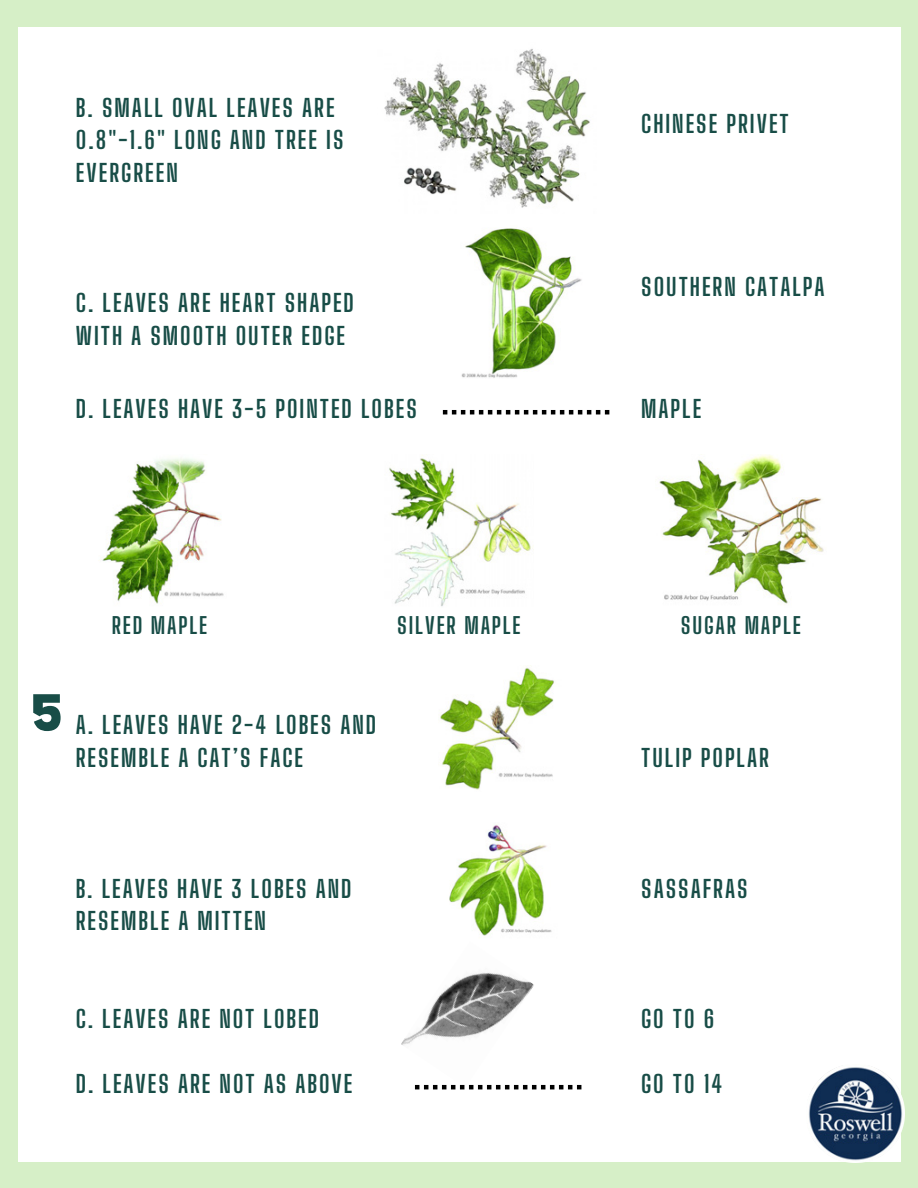
<style>
.page{position:relative;width:918px;height:1188px;background:#d6efc7}
.page>*{position:absolute;margin:0;border:0;box-sizing:border-box;transform-origin:0 0}
.t1{font:900 semi-condensed 51px "Bernoru";color:#184d47}
.t2{font:700 24px/32.7px "Big Shoulders Display";letter-spacing:.08em;color:#184d47}
.t3{font:700 22.5px "Big Shoulders Display";letter-spacing:.08em;color:#184d47}
</style>
<div class="page">
<div style="left:18px;top:27px;width:882px;height:1134px;background:#fff"></div>
<svg style="left:443px;top:410px;width:166px;height:4px"></svg>
<img style="left:101px;top:458px;width:123px;height:146px">
<img style="left:389px;top:455px;width:142px;height:152px">
<img style="left:659px;top:455px;width:165px;height:150px">
<img style="left:449px;top:824px;width:103px;height:112px">
<img style="left:440px;top:665px;width:114px;height:125px">
<img style="left:401px;top:972px;width:133px;height:115px">
<svg style="left:415px;top:1085px;width:166px;height:4px"></svg>
<img style="left:384px;top:49px;width:206px;height:159px">
<img style="left:461px;top:228px;width:121px;height:150px">
<img style="left:806px;top:1064px;width:98px;height:98px">
<h1 class="t2" style="left:76px;top:91px;width:269px">B. SMALL OVAL LEAVES ARE<br>0.8"-1.6" LONG AND TREE IS<br>EVERGREEN</h1>
<h1 class="t2" style="left:76px;top:287px;width:280px">C. LEAVES ARE HEART SHAPED<br>WITH A SMOOTH OUTER EDGE</h1>
<h1 class="t2" style="left:641px;top:107px;width:149px">CHINESE PRIVET</h1>
<h1 class="t2" style="left:641px;top:270px;width:185px">SOUTHERN CATALPA</h1>
<h1 class="t2" style="left:76px;top:392px;width:343px">D. LEAVES HAVE 3-5 POINTED LOBES</h1>
<h1 class="t2" style="left:641px;top:393px;width:62px">MAPLE</h1>
<p class="t3" style="left:112px;top:612px;width:97px">RED MAPLE</p>
<p class="t3" style="left:397px;top:612px;width:125px">SILVER MAPLE</p>
<p class="t3" style="left:681px;top:612px;width:122px">SUGAR MAPLE</p>
<p class="t1" style="left:31px;top:683px;width:33px">5</p>
<h1 class="t2" style="left:76px;top:709px;width:302px">A. LEAVES HAVE 2-4 LOBES AND<br>RESEMBLE A CAT’S FACE</h1>
<h1 class="t2" style="left:641px;top:742px;width:129px">TULIP POPLAR</h1>
<p class="t2" style="left:76px;top:872px;width:277px">B. LEAVES HAVE 3 LOBES AND<br>RESEMBLE A MITTEN</p>
<h1 class="t2" style="left:641px;top:872px;width:108px">SASSAFRAS</h1>
<h1 class="t2" style="left:76px;top:1003px;width:245px">C. LEAVES ARE NOT LOBED</h1>
<h1 class="t2" style="left:641px;top:1003px;width:75px">GO TO 6</h1>
<p class="t2" style="left:76px;top:1068px;width:278px">D. LEAVES ARE NOT AS ABOVE</p>
<h1 class="t2" style="left:641px;top:1068px;width:83px">GO TO 14</h1>
</div>
